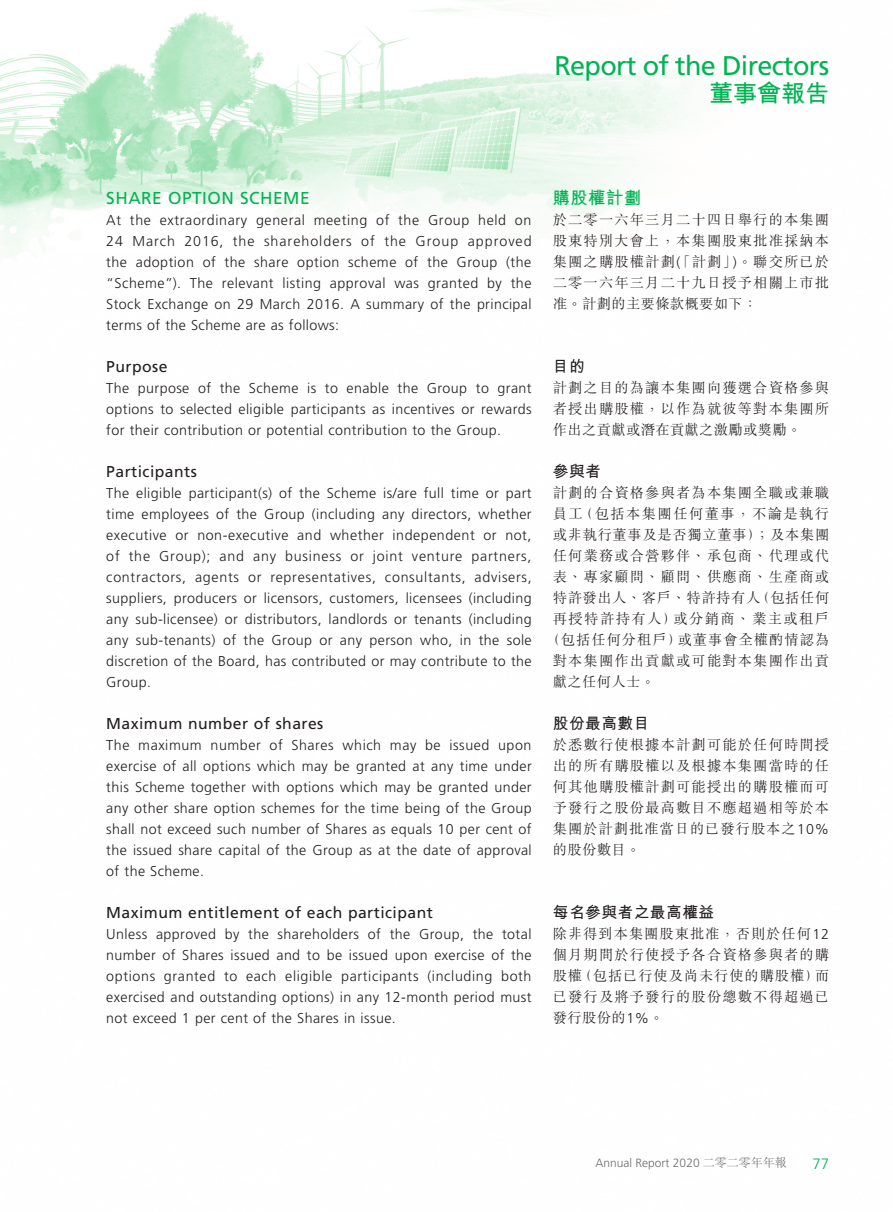
<style>
.page{position:relative;width:893px;height:1212px;background:#fff}
.page>*{position:absolute;margin:0;border:0;box-sizing:border-box;transform-origin:0 0}
.t1{font:27px "Frutiger LT Std";letter-spacing:-.025em;color:#00b353}
.t2{font:700 24px "M Hei HK";color:#00b353}
.t3{font:17.25px "Frutiger LT Std";letter-spacing:.03em;color:#00b353}
.t4{font:700 17.25px "M Hei HK";letter-spacing:.03em;color:#00b353}
.t5{font:15.75px "Frutiger LT Std";letter-spacing:.03em;color:#231f20}
.t6{font:700 15.75px "M Hei HK";letter-spacing:.03em;color:#231f20}
.t7{font:300 15px "Frutiger LT Std";color:#00b353}
.t8{font:300 14.25px/21px "Frutiger LT Std";letter-spacing:.03em;color:#231f20;text-align:justify}
.t9{font:300 14.25px/21px "M Sung HK";letter-spacing:.08em;color:#231f20;text-align:justify}
.t10{font:300 14.25px "M Sung HK";letter-spacing:.105em;color:#231f20}
.t11{font:300 14.25px "M Sung HK";letter-spacing:.05em;color:#231f20}
.t12{font:300 14.25px "M Sung HK";letter-spacing:.045em;color:#231f20}
.t13{font:300 12px "Frutiger LT Std";color:#6c6d70}
.s1{font-family:"Frutiger LT Std"}
.s2{font-family:"M Sung HK"}
</style>
<div class="page">
<img style="left:0;top:0;width:690px;height:256px">
<h1 class="t1" style="left:554px;top:50px;width:276px">Report of the Directors</h1>
<h2 class="t2" style="left:709px;top:76px;width:121px">董事會報告</h2>
<p class="t3" style="left:106px;top:188px;width:205px">SHARE OPTION SCHEME</p>
<p class="t8" style="left:106px;top:210px;width:427px">At the extraordinary general meeting of the Group held on 24 March 2016, the shareholders of the Group approved the adoption of the share option scheme of the Group (the “Scheme”). The relevant listing approval was granted by the Stock Exchange on 29 March 2016. A summary of the principal terms of the Scheme are as follows:</p>
<p class="t5" style="left:106px;top:358px;width:63px">Purpose</p>
<p class="t8" style="left:106px;top:378px;width:427px">The purpose of the Scheme is to enable the Group to grant options to selected eligible participants as incentives or rewards for their contribution or potential contribution to the Group.</p>
<p class="t5" style="left:106px;top:463px;width:92px">Participants</p>
<p class="t8" style="left:106px;top:483px;width:427px">The eligible participant(s) of the Scheme is/are full time or part time employees of the Group (including any directors, whether executive or non-executive and whether independent or not, of the Group); and any business or joint venture partners, contractors, agents or representatives, consultants, advisers, suppliers, producers or licensors, customers, licensees (including any sub-licensee) or distributors, landlords or tenants (including any sub-tenants) of the Group or any person who, in the sole discretion of the Board, has contributed or may contribute to the Group.</p>
<p class="t5" style="left:106px;top:715px;width:219px">Maximum number of shares</p>
<p class="t8" style="left:106px;top:735px;width:427px">The maximum number of Shares which may be issued upon exercise of all options which may be granted at any time under this Scheme together with options which may be granted under any other share option schemes for the time being of the Group shall not exceed such number of Shares as equals 10 per cent of the issued share capital of the Group as at the date of approval of the Scheme.</p>
<p class="t5" style="left:106px;top:904px;width:328px">Maximum entitlement of each participant</p>
<p class="t8" style="left:106px;top:924px;width:427px">Unless approved by the shareholders of the Group, the total number of Shares issued and to be issued upon exercise of the options granted to each eligible participants (including both exercised and outstanding options) in any 12-month period must not exceed 1 per cent of the Shares in issue.</p>
<p class="t4" style="left:553px;top:185px;width:90px">購股權計劃</p>
<p class="t9" style="left:553px;top:209px;width:278px">於二零一六年三月二十四日舉行的本集團股東特別大會上，本集團股東批准採納本集團之購股權計劃「計劃」</p>
<p class="t9" style="left:553px;top:251px;width:278px;text-indent:180px"><span class="s1">)</span>。聯交所已於二零一六年三月二十九日授予相關上市批准。計劃的主要條款概要如下：</p>
<p class="t8" style="left:677px;top:252px;width:5px">(</p>
<p class="t6" style="left:553px;top:355px;width:33px">目的</p>
<p class="t9" style="left:553px;top:377px;width:278px">計劃之目的為讓本集團向獲選合資格參與者授出購股權，以作為就彼等對本集團所作出之貢獻或潛在貢獻之激勵或獎勵。</p>
<p class="t6" style="left:553px;top:460px;width:50px">參與者</p>
<p class="t9" style="left:553px;top:482px;width:278px">計劃的合資格參與者為本集團全職或兼職</p>
<p class="t10" style="left:553px;top:504px;width:278px">員工（包括本集團任何董事，不論是執行</p>
<p class="t11" style="left:553px;top:525px;width:278px">或非執行董事及是否獨立董事）；及本集團</p>
<p class="t9" style="left:553px;top:545px;width:278px">任何業務或合營夥伴、承包商、代理或代</p>
<p class="t9" style="left:553px;top:566px;width:278px">表、專家顧問、顧問、供應商、生產商或</p>
<p class="t12" style="left:553px;top:588px;width:278px">特許發出人、客戶、特許持有人（包括任何</p>
<p class="t10" style="left:553px;top:609px;width:278px">再授特許持有人）或分銷商、業主或租戶</p>
<p class="t9" style="left:546px;top:629px;width:285px">（包括任何分租戶）或董事會全權酌情認為</p>
<p class="t9" style="left:553px;top:650px;width:278px">對本集團作出貢獻或可能對本集團作出貢</p>
<p class="t9" style="left:553px;top:671px;width:104px">獻之任何人士。</p>
<p class="t6" style="left:553px;top:712px;width:98px">股份最高數目</p>
<p class="t9" style="left:553px;top:734px;width:278px">於悉數行使根據本計劃可能於任何時間授出的所有購股權以及根據本集團當時的任何其他購股權計劃可能授出的購股權而可予發行之股份最高數目不應超過相等於本集團於計劃批准當日的已發行股本之<span class="s1">10%</span>的股份數目。</p>
<p class="t6" style="left:553px;top:901px;width:163px">每名參與者之最高權益</p>
<p class="t9" style="left:553px;top:923px;width:278px">除非得到本集團股東批准，否則於任何<span class="s1">12</span>個月期間於行使授予各合資格參與者的購股權（包括已行使及尚未行使的購股權）而已發行及將予發行的股份總數不得超過已發行股份的<span class="s1">1%</span>。</p>
<p class="t13" style="left:596px;top:1156px;width:193px">Annual Report 2020 <span class="s2">二零二零年年報</span></p>
<p class="t7" style="left:812px;top:1155px;width:18px">77</p>
</div>
